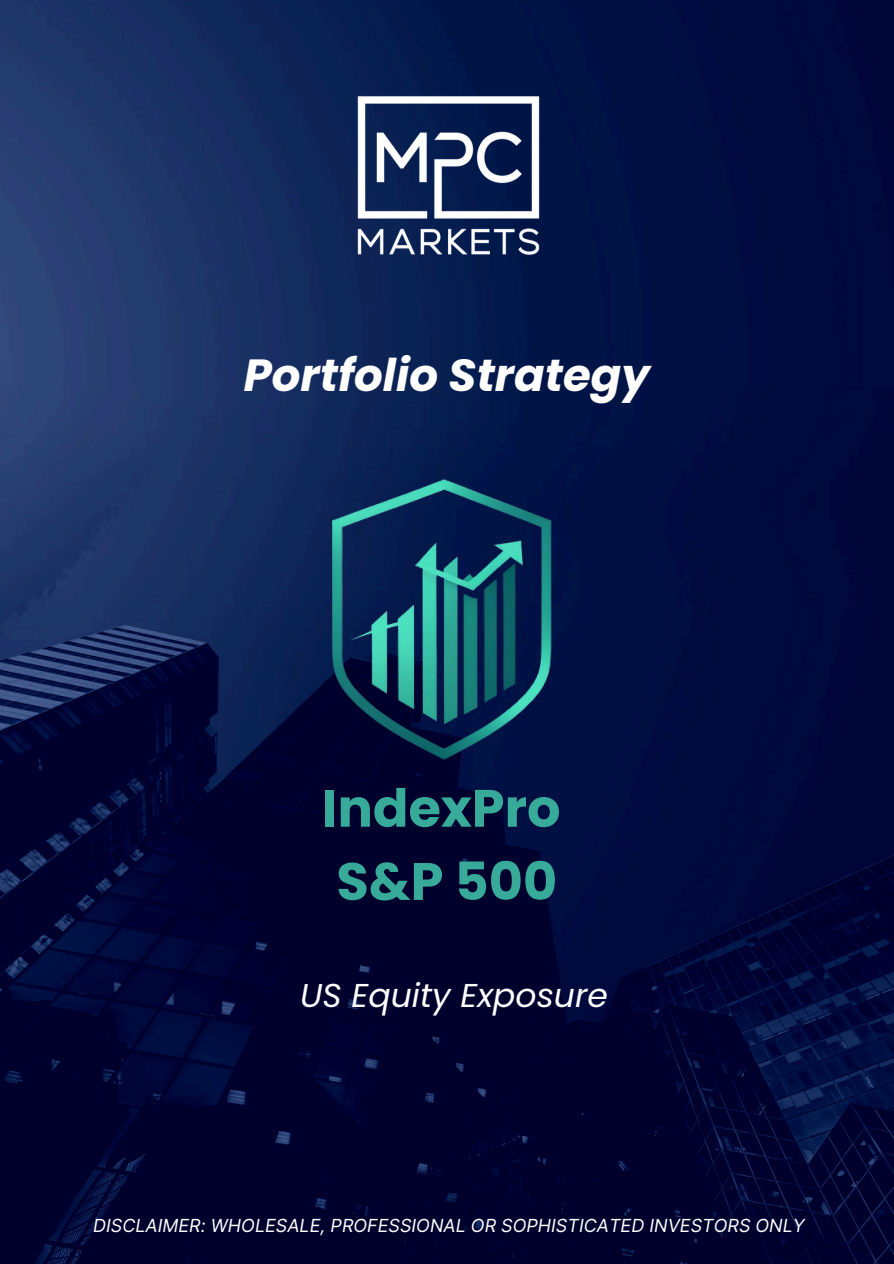
<style>
.page{position:relative;width:894px;height:1264px;background:#fff}
.page>*{position:absolute;margin:0;border:0;box-sizing:border-box;transform-origin:0 0}
.t1{font:700 52.5px/73.2px "Poppins";color:#38aa9a}
.t2{font:italic 700 45px "Poppins";color:#fff}
.t3{font:italic 33px "Poppins";color:#fff}
.t4{font:italic 18px "Inter";color:#fff}
</style>
<div class="page">
<img style="left:0;top:0;width:893px;height:1263px">
<img style="left:352px;top:89px;width:193px;height:174px">
<img style="left:312px;top:461px;width:274px;height:315px">
<p class="t2" style="left:244px;top:344px;width:407px">Portfolio Strategy</p>
<h1 class="t1" style="left:322px;top:771px;width:240px">IndexPro<br>S&amp;P 500</h1>
<p class="t3" style="left:300px;top:972px;width:309px">US Equity Exposure</p>
<h2 class="t4" style="left:93px;top:1214px;width:713px">DISCLAIMER: WHOLESALE, PROFESSIONAL OR SOPHISTICATED INVESTORS ONLY</h2>
</div>
